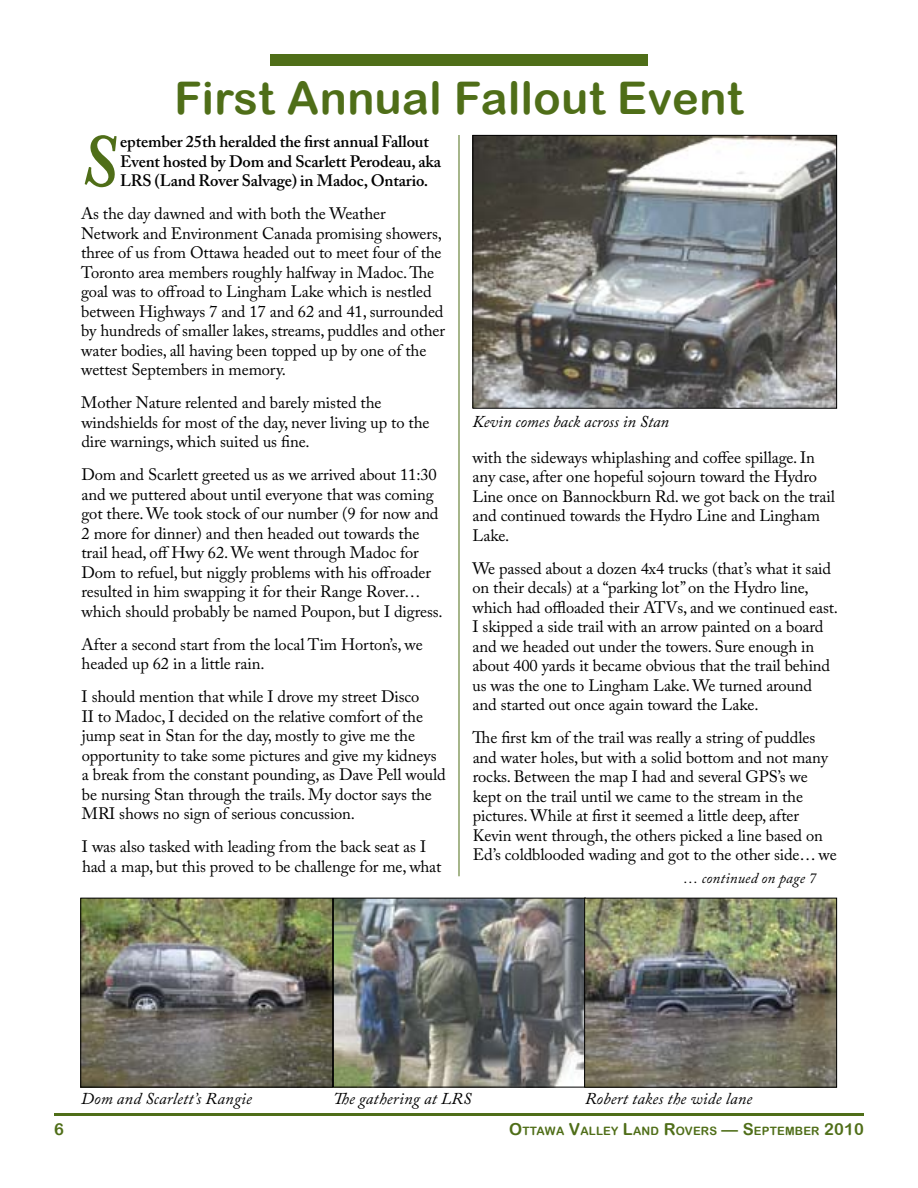
<style>
.page{position:relative;width:918px;height:1188px;background:#fff}
.page>*{position:absolute;margin:0;border:0;box-sizing:border-box;transform-origin:0 0}
.t1{font:italic 600 74.4px "Adobe Caslon Pro";color:#4f6e18}
.t2{font:45px "Arial Rounded MT Bold";letter-spacing:.01em;color:#4f6e18}
.t3{font:16.5px/19.5px "Adobe Caslon Pro";letter-spacing:-.005em;color:#000}
.t4{font:600 16.5px/19.5px "Adobe Caslon Pro";letter-spacing:-.01em;color:#000}
.t5{font:italic 16.5px "Adobe Caslon Pro";letter-spacing:.01em;color:#000}
.t6{font:italic 15px "Adobe Caslon Pro";letter-spacing:.01em;color:#000}
.t7{font:11.55px "Arial Rounded MT Bold";letter-spacing:.02em;color:#4f6e18}
.s1{font-size:16.5px}
</style>
<div class="page">
<hr style="left:54px;top:1113px;width:810px;height:3px;background:#4f6e18">
<div style="left:270px;top:54px;width:378px;height:12px;background:#4f6e18"></div>
<hr style="left:459px;top:135px;width:1px;height:741px;background:#4f6e18">
<img style="left:82px;top:900px;width:753px;height:186px">
<div style="left:333px;top:898px;width:253px;height:190px;border:1px solid #000"></div>
<div style="left:584px;top:898px;width:253px;height:190px;border:1px solid #000"></div>
<div style="left:80px;top:898px;width:253px;height:190px;border:1px solid #000"></div>
<img style="left:474px;top:137px;width:361px;height:270px">
<div style="left:472px;top:135px;width:365px;height:274px;border:1px solid #000"></div>
<h2 class="t2" style="left:175px;top:71px;width:570px">FIRST ANNUAL FALLOUT EVENT</h2>
<h1 class="t1" style="left:81px;top:117px;width:50px">S</h1>
<p class="t4" style="left:120px;top:132px;width:322px">eptember 25th heralded the first annual Fallout<br>Event hosted by Dom and Scarlett Perodeau, aka<br>LRS (Land Rover Salvage) in Madoc, Ontario.</p>
<p class="t3" style="left:81px;top:204px;width:366px">As the day dawned and with both the Weather Network and Environment Canada promising showers, three of us from Ottawa headed out to meet four of the Toronto area members roughly halfway in Madoc.The goal was to offroad to Lingham Lake which is nestled between Highways 7 and 17 and 62 and 41, surrounded by hundreds of smaller lakes, streams, puddles and other water bodies, all having been topped up by one of the wettest Septembers in memory.</p>
<p class="t3" style="left:81px;top:393px;width:350px">Mother Nature relented and barely misted the windshields for most of the day, never living up to the dire warnings, which suited us fine.</p>
<p class="t3" style="left:81px;top:465px;width:363px">Dom and Scarlett greeted us as we arrived about 11:30 and we puttered about until everyone that was coming got there. We took stock of our number (9 for now and 2 more for dinner) and then headed out towards the trail head, off Hwy 62. We went through Madoc for Dom to refuel, but niggly problems with his offroader resulted in him swapping it for their Range Rover… which should probably be named Poupon, but I digress.</p>
<p class="t3" style="left:82px;top:634px;width:343px">After a second start from the local Tim Horton’s, we headed up 62 in a little rain.</p>
<p class="t3" style="left:82px;top:687px;width:366px">I should mention that while I drove my street Disco<br>II to Madoc, I decided on the relative comfort of the jump seat in Stan for the day, mostly to give me the opportunity to take some pictures and give my kidneys a break from the constant pounding, as Dave Pell would be nursing Stan through the trails. My doctor says the MRI shows no sign of serious concussion.</p>
<p class="t3" style="left:82px;top:837px;width:361px">I was also tasked with leading from the back seat as I had a map, but this proved to be challenge for me, what</p>
<p class="t5" style="left:472px;top:412px;width:198px">Kevin comes back across in Stan</p>
<p class="t3" style="left:472px;top:447px;width:364px">with the sideways whiplashing and coffee spillage. In any case, after one hopeful sojourn toward the Hydro Line once on Bannockburn Rd. we got back on the trail and continued towards the Hydro Line and Lingham Lake.</p>
<p class="t3" style="left:472px;top:558px;width:367px">We passed about a dozen 4x4 trucks (that’s what it said on their decals) at a “parking lot” on the Hydro line, which had offloaded their ATVs, and we continued east.<br>I skipped a side trail with an arrow painted on a board and we headed out under the towers. Sure enough in about 400 yards it became obvious that the trail behind us was the one to Lingham Lake. We turned around and started out once again toward the Lake.</p>
<p class="t3" style="left:473px;top:728px;width:366px">The first km of the trail was really a string of puddles and water holes, but with a solid bottom and not many rocks. Between the map I had and several GPS’s we kept on the trail until we came to the stream in the pictures. While at first it seemed a little deep, after Kevin went through, the others picked a line based on Ed’s coldblooded wading and got to the other side… we</p>
<p class="t6" style="left:683px;top:869px;width:134px">… continued on page 7</p>
<p class="t5" style="left:81px;top:1088px;width:172px">Dom and Scarlett’s Rangie</p>
<p class="t5" style="left:333px;top:1088px;width:140px">The gathering at LRS</p>
<p class="t5" style="left:585px;top:1088px;width:169px">Robert takes the wide lane</p>
<p class="t7" style="left:509px;top:1124px;width:356px"><span class="s1">O</span>TTAWA <span class="s1">V</span>ALLEY <span class="s1">L</span>AND <span class="s1">R</span>OVERS <span class="s1">— S</span>EPTEMBER <span class="s1">2010</span></p>
</div>
